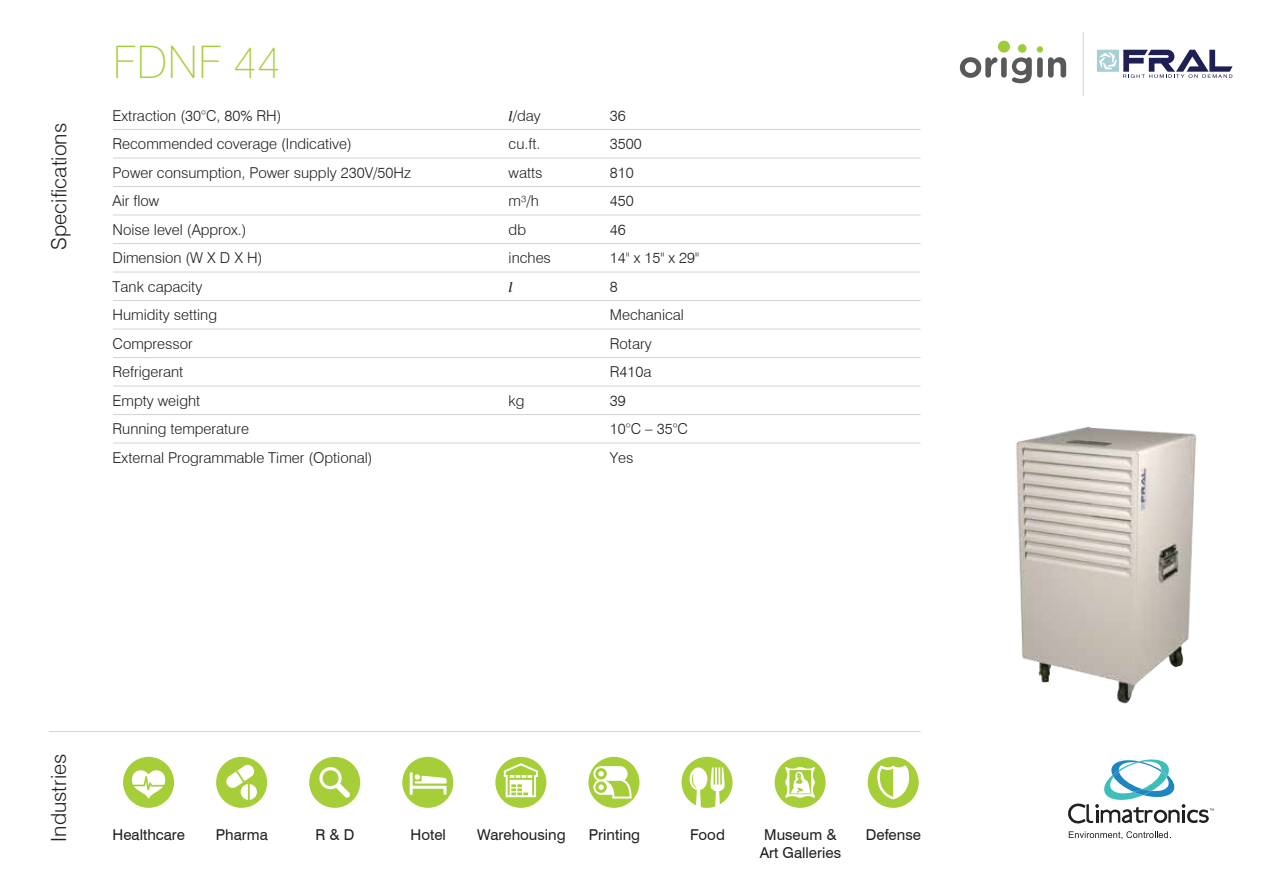
<style>
.page{position:relative;width:1263px;height:893px;background:#fff}
.page>*{position:absolute;margin:0;border:0;box-sizing:border-box;transform-origin:0 0}
.t1{font:100 45px "Swiss 721 BT";color:#a6ce39}
.t2{font:300 21px "Swiss 721 BT";color:#231f20}
.t3{font:300 15px "Swiss 721 BT";color:#231f20}
.t4{font:15px/18px "Swiss 721 BT";color:#231f20;text-align:center}
.t5{font:italic 15px "Bodoni";color:#231f20}
.s1{font-family:"Bodoni";font-weight:400;font-style:italic}
</style>
<div class="page">
<img style="left:1016px;top:427px;width:181px;height:277px">
<hr style="left:49px;top:731px;width:871px;height:1px;background:#d1d3d4">
<hr style="left:113px;top:129px;width:807px;height:1px;background:#d1d3d4">
<hr style="left:113px;top:158px;width:807px;height:1px;background:#d1d3d4">
<hr style="left:113px;top:186px;width:807px;height:1px;background:#d1d3d4">
<hr style="left:113px;top:215px;width:807px;height:1px;background:#d1d3d4">
<hr style="left:113px;top:243px;width:807px;height:1px;background:#d1d3d4">
<hr style="left:113px;top:272px;width:807px;height:1px;background:#d1d3d4">
<hr style="left:113px;top:300px;width:807px;height:1px;background:#d1d3d4">
<hr style="left:113px;top:329px;width:807px;height:1px;background:#d1d3d4">
<hr style="left:113px;top:357px;width:807px;height:1px;background:#d1d3d4">
<hr style="left:113px;top:386px;width:807px;height:1px;background:#d1d3d4">
<hr style="left:113px;top:414px;width:807px;height:1px;background:#d1d3d4">
<hr style="left:113px;top:443px;width:807px;height:1px;background:#d1d3d4">
<div style="left:123px;top:757px;width:51px;height:51px;background:#a6ce39;border-radius:50%"></div>
<svg style="left:132px;top:770px;width:34px;height:29px"></svg>
<div style="left:216px;top:757px;width:51px;height:51px;background:#a6ce39;border-radius:50%"></div>
<svg style="left:226px;top:765px;width:31px;height:35px"></svg>
<div style="left:309px;top:757px;width:51px;height:51px;background:#a6ce39;border-radius:50%"></div>
<svg style="left:319px;top:767px;width:31px;height:31px"></svg>
<div style="left:495px;top:757px;width:51px;height:51px;background:#a6ce39;border-radius:50%"></div>
<svg style="left:504px;top:763px;width:34px;height:34px"></svg>
<div style="left:402px;top:757px;width:51px;height:51px;background:#a6ce39;border-radius:50%"></div>
<svg style="left:410px;top:772px;width:36px;height:23px"></svg>
<div style="left:588px;top:757px;width:51px;height:51px;background:#a6ce39;border-radius:50%"></div>
<svg style="left:593px;top:766px;width:39px;height:33px"></svg>
<svg style="left:681px;top:757px;width:51px;height:51px"></svg>
<div style="left:775px;top:757px;width:51px;height:51px;background:#a6ce39;border-radius:50%"></div>
<svg style="left:785px;top:767px;width:30px;height:31px"></svg>
<div style="left:868px;top:757px;width:51px;height:51px;background:#a6ce39;border-radius:50%"></div>
<svg style="left:877px;top:765px;width:32px;height:34px"></svg>
<svg style="left:1097px;top:50px;width:135px;height:28px"></svg>
<hr style="left:1083px;top:32px;width:1px;height:64px;background:#d1d3d4">
<div style="left:998px;top:41px;width:12px;height:12px;background:#a1cc3a;border-radius:50%"></div>
<div style="left:1018px;top:44px;width:8px;height:9px;background:#a1cc3a;border-radius:50%"></div>
<div style="left:1037px;top:46px;width:6px;height:7px;background:#a1cc3a;border-radius:50%"></div>
<svg style="left:960px;top:57px;width:37px;height:21px"></svg>
<div style="left:1001px;top:57px;width:6px;height:21px;background:#58595b;border-radius:3px"></div>
<svg style="left:1012px;top:57px;width:20px;height:26px"></svg>
<div style="left:1037px;top:57px;width:6px;height:21px;background:#58595b;border-radius:3px"></div>
<svg style="left:1048px;top:57px;width:18px;height:21px"></svg>
<svg style="left:1069px;top:831px;width:99px;height:8px"></svg>
<svg style="left:1068px;top:759px;width:146px;height:65px"></svg>
<h2 class="t2" style="left:46px;top:250px;width:128px;rotate:-90deg">Specifications</h2>
<h1 class="t1" style="left:113px;top:35px;width:169px">FDNF 44</h1>
<p class="t3" style="left:113px;top:106px;width:170px">Extraction (30°C, 80% RH)</p>
<p class="t3" style="left:509px;top:106px;width:34px"><span class="s1">l</span>/day</p>
<p class="t3" style="left:610px;top:106px;width:17px">36</p>
<p class="t3" style="left:113px;top:135px;width:241px">Recommended coverage (Indicative)</p>
<p class="t3" style="left:509px;top:135px;width:33px">cu.ft.</p>
<p class="t3" style="left:610px;top:135px;width:33px">3500</p>
<p class="t3" style="left:113px;top:163px;width:300px">Power consumption, Power supply 230V/50Hz</p>
<p class="t3" style="left:509px;top:163px;width:35px">watts</p>
<p class="t3" style="left:610px;top:163px;width:25px">810</p>
<p class="t3" style="left:113px;top:192px;width:48px">Air flow</p>
<p class="t3" style="left:509px;top:192px;width:32px">m³/h</p>
<p class="t3" style="left:610px;top:192px;width:25px">450</p>
<p class="t3" style="left:113px;top:220px;width:136px">Noise level (Approx.)</p>
<p class="t3" style="left:509px;top:220px;width:19px">db</p>
<p class="t3" style="left:610px;top:220px;width:17px">46</p>
<p class="t3" style="left:113px;top:249px;width:151px">Dimension (W X D X H)</p>
<p class="t3" style="left:509px;top:249px;width:44px">inches</p>
<p class="t3" style="left:610px;top:249px;width:91px">14" x 15" x 29"</p>
<p class="t3" style="left:113px;top:277px;width:91px">Tank capacity</p>
<p class="t5" style="left:509px;top:278px;width:6px">l</p>
<p class="t3" style="left:610px;top:277px;width:9px">8</p>
<p class="t3" style="left:113px;top:306px;width:106px">Humidity setting</p>
<p class="t3" style="left:610px;top:306px;width:76px">Mechanical</p>
<p class="t3" style="left:113px;top:334px;width:82px">Compressor</p>
<p class="t3" style="left:610px;top:334px;width:43px">Rotary</p>
<p class="t3" style="left:113px;top:363px;width:72px">Refrigerant</p>
<p class="t3" style="left:610px;top:363px;width:43px">R410a</p>
<p class="t3" style="left:113px;top:391px;width:89px">Empty weight</p>
<p class="t3" style="left:509px;top:391px;width:17px">kg</p>
<p class="t3" style="left:610px;top:391px;width:17px">39</p>
<p class="t3" style="left:113px;top:420px;width:138px">Running temperature</p>
<p class="t3" style="left:610px;top:420px;width:80px">10°C – 35°C</p>
<p class="t3" style="left:113px;top:448px;width:262px">External Programmable Timer (Optional)</p>
<p class="t3" style="left:610px;top:448px;width:25px">Yes</p>
<h2 class="t2" style="left:46px;top:842px;width:90px;rotate:-90deg">Industries</h2>
<p class="t4" style="left:113px;top:825px;width:74px">Healthcare</p>
<p class="t4" style="left:216px;top:825px;width:54px">Pharma</p>
<p class="t4" style="left:316px;top:825px;width:41px">R &amp; D</p>
<p class="t4" style="left:411px;top:825px;width:37px">Hotel</p>
<p class="t4" style="left:477px;top:825px;width:90px">Warehousing</p>
<p class="t4" style="left:589px;top:825px;width:53px">Printing</p>
<p class="t4" style="left:690px;top:825px;width:36px">Food</p>
<p class="t4" style="left:760px;top:825px;width:83px">Museum &amp;<br>Art Galleries</p>
<p class="t4" style="left:866px;top:825px;width:57px">Defense</p>
</div>
